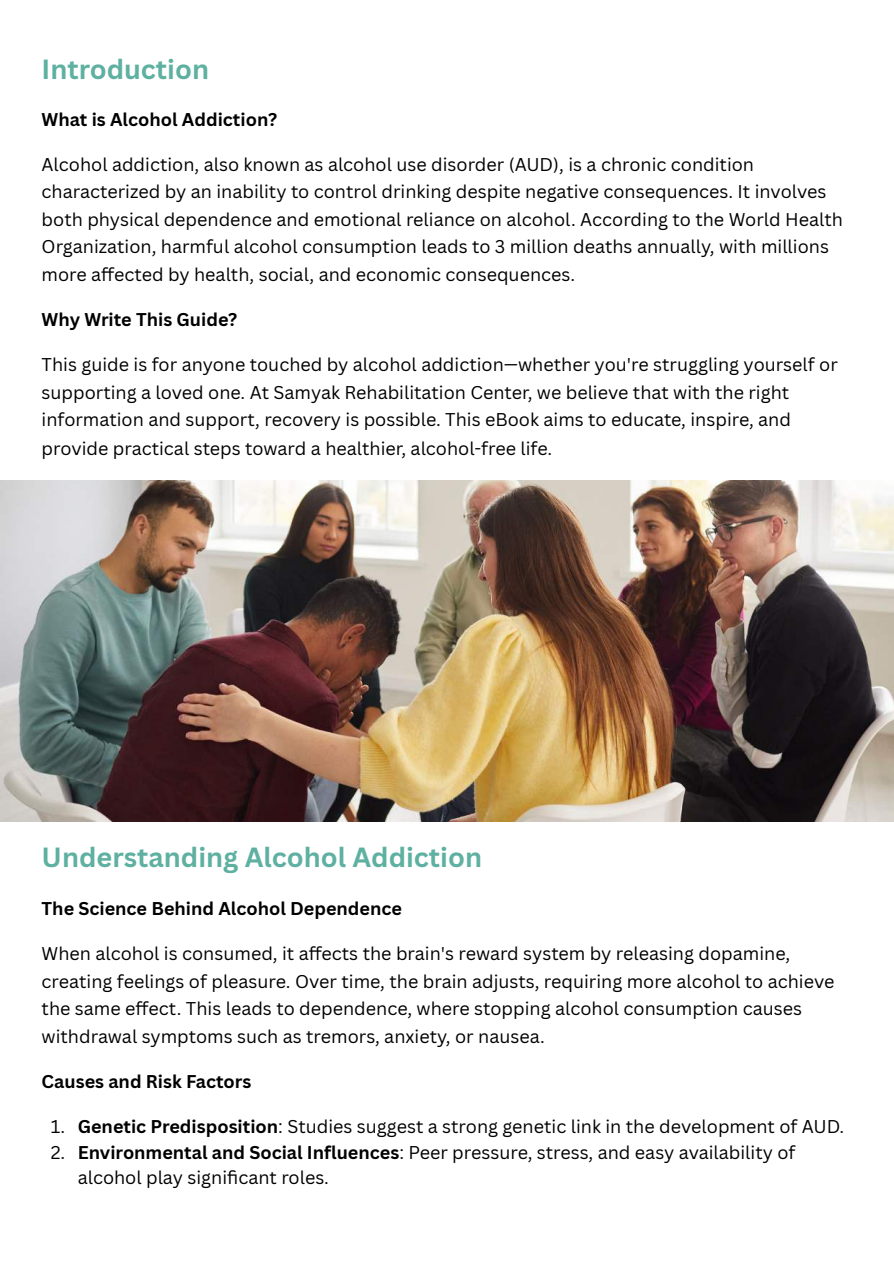
<style>
.page{position:relative;width:894px;height:1263px;background:#fff}
.page>*{position:absolute;margin:0;border:0;box-sizing:border-box;transform-origin:0 0}
.t1{font:700 27px "Canva Sans";color:#5eb0a1}
.t2{font:18px/27.8px "Canva Sans";color:#000}
.t3{font:700 18px "Canva Sans";color:#000}
.s1{font-weight:700}
</style>
<div class="page">
<img style="left:0;top:480px;width:893px;height:341px">
<h1 class="t1" style="left:42px;top:53px;width:169px">Introduction</h1>
<p class="t3" style="left:42px;top:109px;width:237px">What is Alcohol Addiction?</p>
<p class="t2" style="left:42px;top:151px;width:802px">Alcohol addiction, also known as alcohol use disorder (AUD), is a chronic condition characterized by an inability to control drinking despite negative consequences. It involves both physical dependence and emotional reliance on alcohol. According to the World Health Organization, harmful alcohol consumption leads to 3 million deaths annually, with millions more affected by health, social, and economic consequences.</p>
<p class="t3" style="left:42px;top:309px;width:197px">Why Write This Guide?</p>
<p class="t2" style="left:42px;top:351px;width:797px">This guide is for anyone touched by alcohol addiction—whether you're struggling yourself or supporting a loved one. At Samyak Rehabilitation Center, we believe that with the right information and support, recovery is possible. This eBook aims to educate, inspire, and provide practical steps toward a healthier, alcohol-free life.</p>
<h1 class="t1" style="left:42px;top:841px;width:442px">Understanding Alcohol Addiction</h1>
<p class="t3" style="left:42px;top:897px;width:362px">The Science Behind Alcohol Dependence</p>
<p class="t2" style="left:42px;top:939px;width:794px">When alcohol is consumed, it affects the brain's reward system by releasing dopamine, creating feelings of pleasure. Over time, the brain adjusts, requiring more alcohol to achieve the same effect. This leads to dependence, where stopping alcohol consumption causes withdrawal symptoms such as tremors, anxiety, or nausea.</p>
<p class="t3" style="left:42px;top:1071px;width:211px">Causes and Risk Factors</p>
<p class="t2" style="left:51px;top:1113px;width:795px">1. <span class="s1">Genetic Predisposition</span>: Studies suggest a strong genetic link in the development of AUD.</p>
<p class="t2" style="left:78px;top:1140px;width:719px;line-height:24.8px;text-indent:-27px">2. <span class="s1">Environmental and Social Influences</span>: Peer pressure, stress, and easy availability of alcohol play signifi cant roles.</p>
</div>
